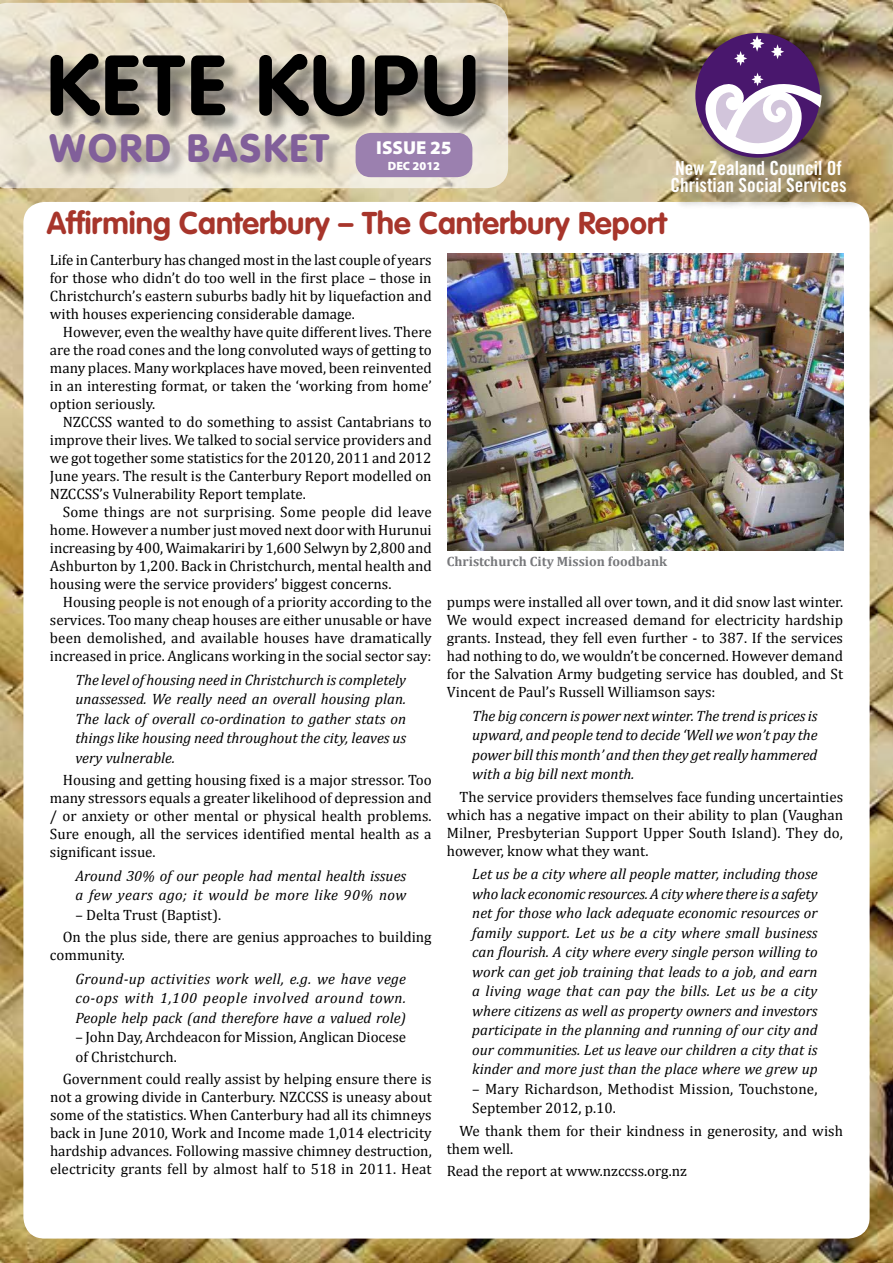
<style>
.page{position:relative;width:893px;height:1263px;background:#fff}
.page>*{position:absolute;margin:0;border:0;box-sizing:border-box;transform-origin:0 0}
.t1{font:700 84px "VAG Rounded";letter-spacing:.04em;color:#000}
.t2{font:900 39px "VAG Rounded";letter-spacing:.07em;color:#815f9a}
.t3{font:700 31.05px "VAG Rounded";color:#a7352b}
.t4{font:19.5px/16px "Trade Gothic Bold Cond Twenty";color:#fff}
.t5{font:900 18.75px "Myriad Pro";color:#fff}
.t6{font:15px/18px "Cambria";color:#000;text-align:justify}
.t7{font:italic 15px/19.5px "Cambria";color:#000;text-align:justify}
.t8{font:700 13.5px "Cambria";color:#77787b}
.t9{font:900 12px "Myriad Pro";color:#fff}
</style>
<div class="page">
<img style="left:0;top:0;width:893px;height:1263px">
<div style="left:23px;top:202px;width:847px;height:1036px;background:#fff;border-radius:21px"></div>
<svg style="left:0;top:3px;width:508px;height:185px;background:#e8e0cf"></svg>
<div style="left:53px;top:136px;width:295px;height:45px;background:#000;opacity:.26"></div>
<div style="left:356px;top:133px;width:116px;height:44px;background:#9b80af;border-radius:15px"></div>
<div style="left:53px;top:57px;width:441px;height:78px;background:#000;opacity:.37"></div>
<div style="left:84px;top:100px;width:16px;height:15px;background:#000;border-radius:50%"></div>
<div style="left:83px;top:54px;width:16px;height:15px;background:#000;border-radius:50%"></div>
<div style="left:293px;top:100px;width:16px;height:16px;background:#000;border-radius:50%"></div>
<div style="left:292px;top:54px;width:15px;height:16px;background:#000;border-radius:50%"></div>
<div style="left:698px;top:35px;width:142px;height:141px;background:#000;opacity:.48"></div>
<div style="left:695px;top:33px;width:125px;height:125px;background:#49176d;border-radius:50%"></div>
<svg style="left:771px;top:44px;width:13px;height:15px"></svg>
<svg style="left:734px;top:35px;width:30px;height:31px"></svg>
<svg style="left:696px;top:73px;width:126px;height:87px"></svg>
<div style="left:674px;top:164px;width:190px;height:46px;background:#000;opacity:.48"></div>
<img style="left:447px;top:254px;width:396px;height:296px">
<h1 class="t1" style="left:47px;top:36px;width:433px">KETE KUPU</h1>
<h2 class="t2" style="left:50px;top:125px;width:280px">WORD BASKET</h2>
<p class="t5" style="left:376px;top:136px;width:77px">ISSUE 25</p>
<p class="t9" style="left:388px;top:158px;width:54px">DEC 2012</p>
<h3 class="t4" style="left:670px;top:160px;width:178px">New Zealand Council Of<br>Christian Social Services</h3>
<h3 class="t3" style="left:47px;top:205px;width:621px">Affirming Canterbury – The Canterbury Report</h3>
<p class="t6" style="left:50px;top:250px;width:383px">Life in Canterbury has changed most in the last couple of years for those who didn’t do too well in the first place – those in Christchurch’s eastern suburbs badly hit by liquefaction and with houses experiencing considerable damage.</p>
<p class="t6" style="left:50px;top:322px;width:383px;text-indent:13px">However, even the wealthy have quite different lives. There are the road cones and the long convoluted ways of getting to many places. Many workplaces have moved, been reinvented in an interesting format, or taken the ‘working from home’ option seriously.</p>
<p class="t6" style="left:50px;top:412px;width:383px;text-indent:13px">NZCCSS wanted to do something to assist Cantabrians to improve their lives. We talked to social service providers and we got together some statistics for the 20120, 2011 and 2012<br>June years. The result is the Canterbury Report modelled on NZCCSS’s Vulnerability Report template.</p>
<p class="t6" style="left:50px;top:502px;width:383px;text-indent:13px">Some things are not surprising. Some people did leave home. However a number just moved next door with Hurunui increasing by 400, Waimakariri by 1,600 Selwyn by 2,800 and Ashburton by 1,200. Back in Christchurch, mental health and housing were the service providers’ biggest concerns.</p>
<p class="t6" style="left:50px;top:592px;width:383px;text-indent:13px">Housing people is not enough of a priority according to the services. Too many cheap houses are either unusable or have been demolished, and available houses have dramatically increased in price. Anglicans working in the social sector say:</p>
<p class="t7" style="left:75px;top:669px;width:332px">The level of housing need in Christchurch is completely unassessed. We really need an overall housing plan.<br>The lack of overall co-ordination to gather stats on things like housing need throughout the city, leaves us very vulnerable.</p>
<p class="t6" style="left:50px;top:770px;width:383px;text-indent:13px">Housing and getting housing fixed is a major stressor. Too many stressors equals a greater likelihood of depression and / or anxiety or other mental or physical health problems.<br>Sure enough, all the services identified mental health as a significant issue.</p>
<p class="t7" style="left:75px;top:865px;width:332px">Around 30% of our people had mental health issues a few years ago; it would be more like 90% now</p>
<p class="t6" style="left:63px;top:903px;width:370px;line-height:22.2px;text-indent:13px">– Delta Trust (Baptist).<br>On the plus side, there are genius approaches to building</p>
<p class="t6" style="left:50px;top:945px;width:76px">community.</p>
<p class="t7" style="left:76px;top:968px;width:332px">Ground-up activities work well, e.g. we have vege co-ops with 1,100 people involved around town.<br>People help pack (and therefore have a valued role)</p>
<p class="t6" style="left:76px;top:1027px;width:332px;line-height:19.5px">– John Day, Archdeacon for Mission, Anglican Diocese of Christchurch.</p>
<p class="t6" style="left:50px;top:1069px;width:383px;text-indent:13px">Government could really assist by helping ensure there is not a growing divide in Canterbury. NZCCSS is uneasy about some of the statistics. When Canterbury had all its chimneys back in June 2010, Work and Income made 1,014 electricity hardship advances. Following massive chimney destruction, electricity grants fell by almost half to 518 in 2011. Heat</p>
<p class="t8" style="left:447px;top:553px;width:222px">Christchurch City Mission foodbank</p>
<p class="t6" style="left:447px;top:593px;width:398px">pumps were installed all over town, and it did snow last winter.<br>We would expect increased demand for electricity hardship grants. Instead, they fell even further - to 387. If the services had nothing to do, we wouldn’t be concerned. However demand for the Salvation Army budgeting service has doubled, and St Vincent de Paul’s Russell Williamson says:</p>
<p class="t7" style="left:472px;top:705px;width:347px">The big concern is power next winter. The trend is prices is upward, and people tend to decide ‘Well we won’t pay the power bill this month’ and then they get really hammered with a big bill next month.</p>
<p class="t6" style="left:447px;top:787px;width:398px;text-indent:13px">The service providers themselves face funding uncertainties which has a negative impact on their ability to plan (Vaughan Milner, Presbyterian Support Upper South Island). They do, however, know what they want.</p>
<p class="t7" style="left:472px;top:864px;width:347px">Let us be a city where all people matter, including those who lack economic resources. A city where there is a safety net for those who lack adequate economic resources or family support. Let us be a city where small business can flourish. A city where every single person willing to work can get job training that leads to a job, and earn a living wage that can pay the bills. Let us be a city where citizens as well as property owners and investors participate in the planning and running of our city and our communities. Let us leave our children a city that is kinder and more just than the place where we grew up</p>
<p class="t6" style="left:472px;top:1079px;width:347px;line-height:19.5px">– Mary Richardson, Methodist Mission, Touchstone,<br>September 2012, p.10.</p>
<p class="t6" style="left:447px;top:1121px;width:398px;text-indent:13px">We thank them for their kindness in generosity, and wish them well.</p>
<p class="t6" style="left:447px;top:1161px;width:242px">Read the report at www.nzccss.org.nz</p>
</div>
